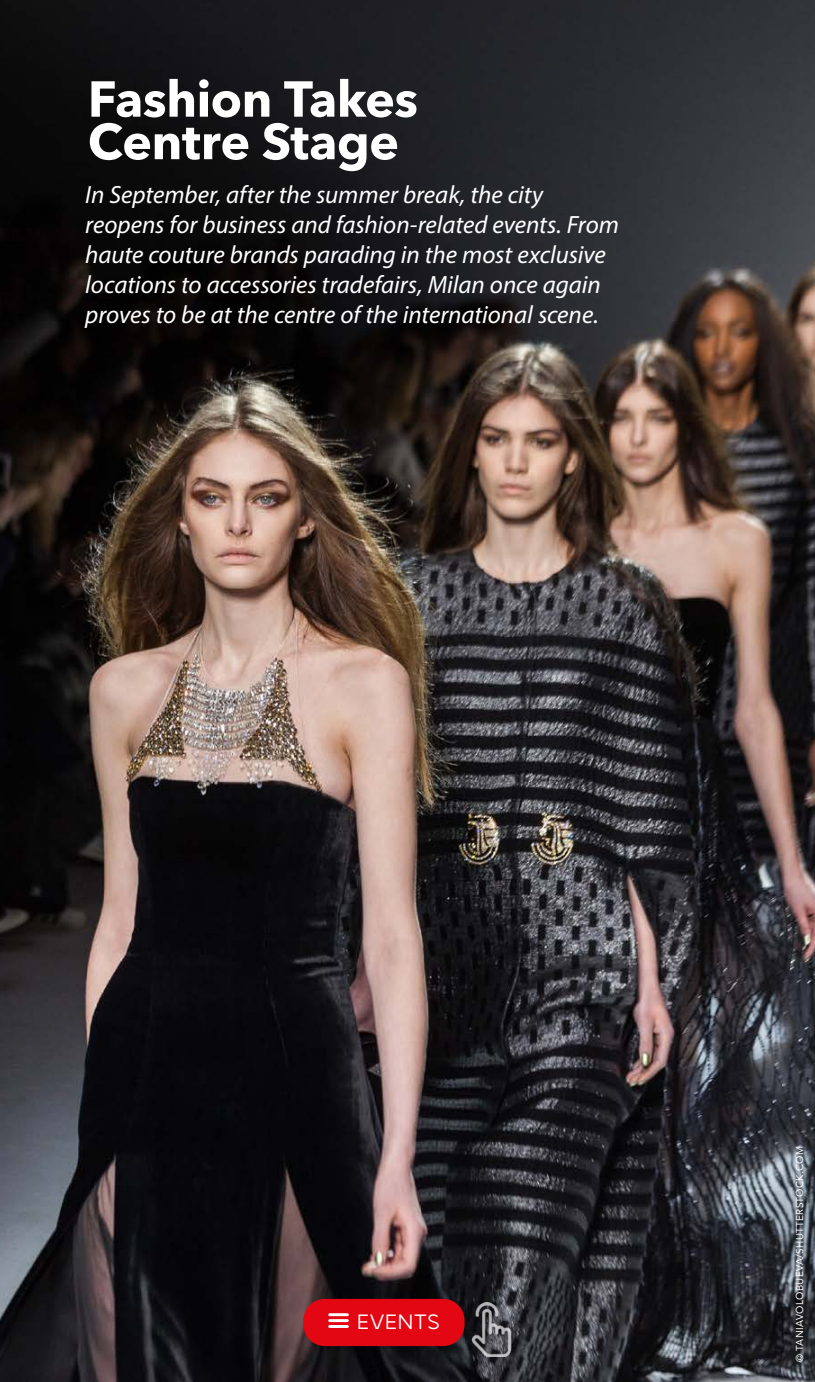
<style>
.page{position:relative;width:815px;height:1382px;background:#fff}
.page>*{position:absolute;margin:0;border:0;box-sizing:border-box;transform-origin:0 0}
.t1{font:700 50px/42.5px "Avenir Next";letter-spacing:-.01em;color:#fff}
.t2{font:italic 25px/30px "Myriad Pro";color:#fff}
.t3{font:300 25px "Grold";color:#fff}
.t4{font:10px "Avenir LT Std";letter-spacing:.03em;color:#fff}
</style>
<div class="page">
<img style="left:0;top:0;width:815px;height:1382px">
<img style="left:465px;top:1303px;width:54px;height:54px">
<div style="left:303px;top:1298px;width:167px;height:53px;background:#000;opacity:.2"></div>
<div style="left:303px;top:1299px;width:162px;height:47px;background:#e30613;border-radius:21px"></div>
<hr style="left:328px;top:1313px;width:21px;height:3px;background:#fff">
<hr style="left:328px;top:1319px;width:21px;height:3px;background:#fff">
<hr style="left:328px;top:1325px;width:21px;height:3px;background:#fff">
<h1 class="t1" style="left:88px;top:77px;width:332px">Fashion Takes<br>Centre Stage</h1>
<p class="t2" style="left:85px;top:179px;width:535px">In September, after the summer break, the city reopens for business and fashion-related events. From haute couture brands parading in the most exclusive locations to accessories tradefairs, Milan once again proves to be at the centre of the international scene.</p>
<p class="t3" style="left:357px;top:1307px;width:85px">EVENTS</p>
<p class="t4" style="left:794px;top:1362px;width:218px;rotate:-90deg">© TANIAVOLOBUEVA/SHUTTERSTOCK.COM</p>
</div>
